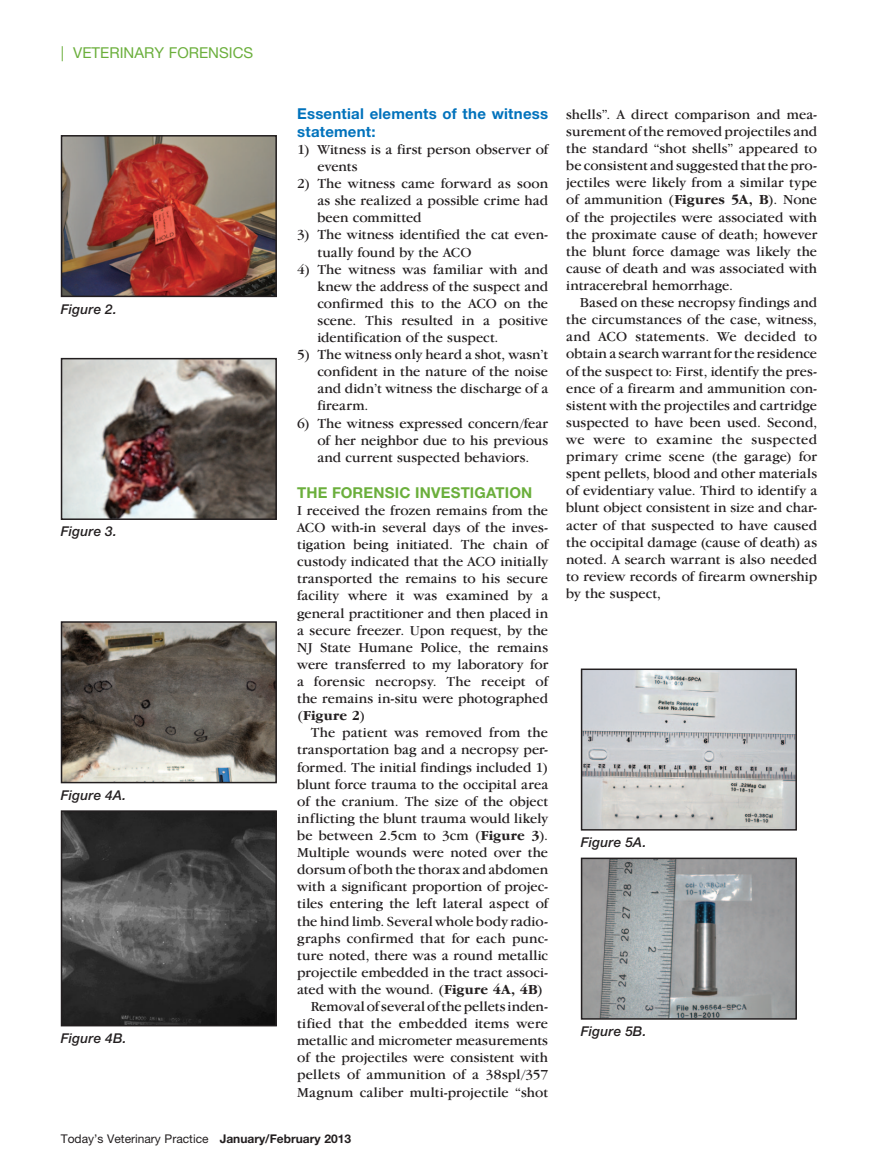
<style>
.page{position:relative;width:878px;height:1175px;background:#fff}
.page>*{position:absolute;margin:0;border:0;box-sizing:border-box;transform-origin:0 0}
.t1{font:700 15px/18px "Helvetica Neue LT Std";letter-spacing:.015em;color:#0072bc}
.t2{font:700 15px "Helvetica Neue LT Std";letter-spacing:.015em;color:#6baf3c}
.t3{font:15px "Helvetica Neue LT Std";color:#6baf3c}
.t4{font:14.25px/17.1px "Garamond IT Cby BT";letter-spacing:.005em;color:#231f20;text-align:justify}
.t5{font:italic 500 13.5px "Helvetica Neue LT Std";letter-spacing:.02em;color:#231f20}
.t6{font:12px "Helvetica Neue LT Std";color:#231f20}
.s1{font-weight:700}
</style>
<div class="page">
<img style="left:64px;top:138px;width:210px;height:156px">
<div style="left:61px;top:135px;width:216px;height:162px;border:2px solid #231f20"></div>
<img style="left:64px;top:361px;width:210px;height:156px">
<div style="left:61px;top:358px;width:216px;height:162px;border:2px solid #231f20"></div>
<img style="left:64px;top:624px;width:210px;height:156px">
<div style="left:61px;top:621px;width:216px;height:162px;border:2px solid #231f20"></div>
<img style="left:64px;top:813px;width:210px;height:210px">
<div style="left:61px;top:810px;width:216px;height:216px;border:2px solid #231f20"></div>
<img style="left:583px;top:671px;width:210px;height:156px">
<div style="left:580px;top:668px;width:216px;height:162px;border:2px solid #231f20"></div>
<img style="left:583px;top:860px;width:210px;height:156px">
<div style="left:580px;top:857px;width:216px;height:162px;border:2px solid #231f20"></div>
<p class="t3" style="left:61px;top:44px;width:194px">| VETERINARY FORENSICS</p>
<p class="t5" style="left:61px;top:301px;width:58px">Figure 2.</p>
<p class="t5" style="left:61px;top:523px;width:58px">Figure 3.</p>
<p class="t5" style="left:61px;top:787px;width:67px">Figure 4A.</p>
<p class="t5" style="left:61px;top:1030px;width:67px">Figure 4B.</p>
<p class="t1" style="left:297px;top:104px;width:252px">Essential elements of the witness statement:</p>
<p class="t4" style="left:317px;top:140px;width:232px;text-indent:-20px">1) Witness is a first person observer of events</p>
<p class="t4" style="left:317px;top:175px;width:232px;text-indent:-20px">2) The witness came forward as soon as she realized a possible crime had been committed</p>
<p class="t4" style="left:317px;top:226px;width:232px;text-indent:-20px">3) The witness identified the cat even&shy;tually found by the ACO</p>
<p class="t4" style="left:317px;top:260px;width:232px;text-indent:-20px">4) The witness was familiar with and knew the address of the suspect and confirmed this to the ACO on the scene. This resulted in a positive identification of the suspect.</p>
<p class="t4" style="left:317px;top:346px;width:232px;text-indent:-20px">5) The witness only heard a shot, wasn’t confident in the nature of the noise and didn’t witness the discharge of a firearm.</p>
<p class="t4" style="left:317px;top:414px;width:232px;text-indent:-20px">6) The witness expressed concern/fear of her neighbor due to his previous and current suspected behaviors.</p>
<p class="t2" style="left:297px;top:483px;width:154px">The Forensic Invest</p>
<p class="t2" style="left:470px;top:483px;width:64px">igation</p>
<p class="t4" style="left:297px;top:501px;width:252px">I received the frozen remains from the ACO with-in several days of the inves&shy;tigation being initiated. The chain of custody indicated that the ACO initially transported the remains to his secure facility where it was examined by a general practitioner and then placed in a secure freezer. Upon request, by the NJ State Humane Police, the remains were transferred to my laboratory for a forensic necropsy. The receipt of the remains in-situ were photographed (<span class="s1">Figure 2</span>)</p>
<p class="t4" style="left:311px;top:724px;width:239px">The patient was removed from the</p>
<p class="t4" style="left:297px;top:741px;width:252px">transportation bag and a necropsy per-</p>
<p class="t4" style="left:297px;top:758px;width:252px">formed. The initial findings included 1)</p>
<p class="t4" style="left:297px;top:775px;width:252px">blunt force trauma to the occipital area</p>
<p class="t4" style="left:297px;top:792px;width:252px">of the cranium. The size of the object</p>
<p class="t4" style="left:297px;top:809px;width:252px">inflicting the blunt trauma would likely</p>
<p class="t4" style="left:297px;top:826px;width:252px">be between 2.5cm to 3cm (<span class="s1">Figure 3</span>).</p>
<p class="t4" style="left:297px;top:843px;width:252px">Multiple wounds were noted over the</p>
<p class="t4" style="left:297px;top:860px;width:252px">dorsum of both the thorax and abdomen</p>
<p class="t4" style="left:297px;top:878px;width:252px">with a significant proportion of projec-</p>
<p class="t4" style="left:297px;top:895px;width:252px">tiles entering the left lateral aspect of</p>
<p class="t4" style="left:297px;top:912px;width:252px">the hind limb. Several whole body radio-</p>
<p class="t4" style="left:297px;top:929px;width:252px">graphs confirmed that for each punc-</p>
<p class="t4" style="left:297px;top:946px;width:252px">ture noted, there was a round metallic</p>
<p class="t4" style="left:297px;top:963px;width:252px">projectile embedded in the tract associ-</p>
<p class="t4" style="left:297px;top:980px;width:247px">ated with the wound. (<span class="s1">Figure 4A, 4B</span>)</p>
<p class="t4" style="left:311px;top:997px;width:239px">Removal of several of the pellets inden-</p>
<p class="t4" style="left:297px;top:1014px;width:252px">tified that the embedded items were</p>
<p class="t4" style="left:297px;top:1031px;width:252px">metallic and micrometer measurements</p>
<p class="t4" style="left:297px;top:1049px;width:252px">of the projectiles were consistent with</p>
<p class="t4" style="left:297px;top:1066px;width:252px">pellets of ammunition of a 38spl/357</p>
<p class="t4" style="left:297px;top:1083px;width:252px">Magnum caliber multi-projectile “shot</p>
<p class="t6" style="left:61px;top:1131px;width:292px">Today’s Veterinary Practice <span class="s1">January/February 2013</span></p>
<p class="t4" style="left:566px;top:105px;width:252px">shells”. A direct comparison and mea&shy;surement of the removed projectiles and the standard “shot shells” appeared to be consistent and suggested that the pro&shy;jectiles were likely from a similar type of ammunition (<span class="s1">Figures 5A, B</span>). None of the projectiles were associated with the proximate cause of death; however the blunt force damage was likely the cause of death and was associated with intracerebral hemorrhage.</p>
<p class="t4" style="left:566px;top:294px;width:252px;text-indent:13px">Based on these necropsy findings and the circumstances of the case, witness, and ACO statements. We decided to obtain a search warrant for the residence of the suspect to: First, identify the pres&shy;ence of a firearm and ammunition con&shy;sistent with the projectiles and cartridge suspected to have been used. Second, we were to examine the suspected primary crime scene (the garage) for spent pellets, blood and other materials of evidentiary value. Third to identify a blunt object consistent in size and char&shy;acter of that suspected to have caused the occipital damage (cause of death) as noted. A search warrant is also needed to review records of firearm ownership by the suspect,</p>
<p class="t5" style="left:580px;top:834px;width:67px">Figure 5A.</p>
<p class="t5" style="left:580px;top:1023px;width:67px">Figure 5B.</p>
</div>
